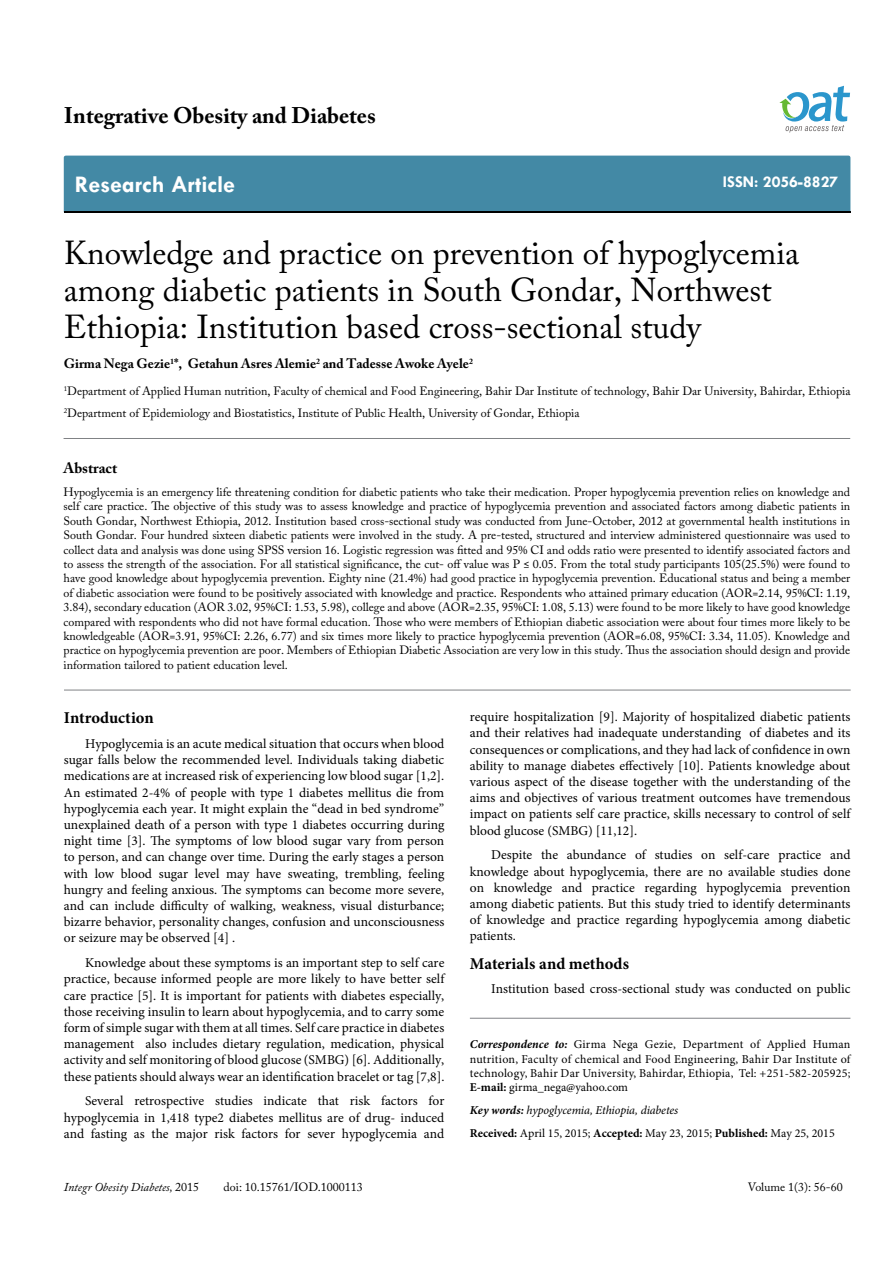
<style>
.page{position:relative;width:893px;height:1263px;background:#fff}
.page>*{position:absolute;margin:0;border:0;box-sizing:border-box;transform-origin:0 0}
.t1{font:33px/37.5px "Adobe Caslon Pro";color:#000}
.t2{font:700 24px "Tw Cen";color:#fff}
.t3{font:700 22.5px "Adobe Caslon Pro";color:#000}
.t4{font:700 16.5px "Minion Pro";color:#000}
.t5{font:700 16.5px "Tw Cen";color:#fff}
.t6{font:700 15px "Adobe Caslon Pro";color:#000}
.t7{font:13.5px/16.2px "Minion Pro";color:#000;text-align:justify}
.t8{font:700 13.5px "Adobe Caslon Pro";color:#000}
.t9{font:12px/14.4px "Adobe Caslon Pro";color:#000}
.t10{font:12px/14.4px "Minion Pro";color:#000;text-align:justify}
.t11{font:italic 12px "Adobe Caslon Pro";color:#000}
.s1{font-weight:700;font-style:italic}
.s2{font-weight:700}
.s3{font-style:italic}
.s4{font-style:normal}
</style>
<div class="page">
<div style="left:64px;top:156px;width:786px;height:56px;background:#4389a5"></div>
<svg style="left:779px;top:86px;width:71px;height:47px"></svg>
<hr style="left:64px;top:438px;width:786px;height:1px;background:#808285">
<hr style="left:64px;top:690px;width:787px;height:1px;background:#808285">
<hr style="left:470px;top:1018px;width:380px;height:1px;background:#808285">
<h3 class="t3" style="left:64px;top:102px;width:313px">Integrative Obesity and Diabetes</h3>
<h2 class="t2" style="left:75px;top:170px;width:162px">Research Article</h2>
<p class="t5" style="left:723px;top:172px;width:117px">ISSN: 2056-8827</p>
<h1 class="t1" style="left:64px;top:233px;width:737px">Knowledge and practice on prevention of hypoglycemia among diabetic patients in South Gondar, Northwest<br>Ethiopia: Institution based cross-sectional study</h1>
<p class="t8" style="left:64px;top:356px;width:411px">Girma Nega Gezie<sup>1</sup>*, Getahun Asres Alemie<sup>2</sup> and Tadesse Awoke Ayele<sup>2</sup></p>
<p class="t9" style="left:64px;top:380px;width:788px;line-height:22.2px"><sup>1</sup>Department of Applied Human nutrition, Faculty of chemical and Food Engineering, Bahir Dar Institute of technology, Bahir Dar University, Bahirdar, Ethiopia<br><sup>2</sup>Department of Epidemiology and Biostatistics, Institute of Public Health, University of Gondar, Ethiopia</p>
<p class="t6" style="left:64px;top:459px;width:55px">Abstract</p>
<p class="t9" style="left:64px;top:485px;width:788px;text-align:justify">Hypoglycemia is an emergency life threatening condition for diabetic patients who take their medication. Proper hypoglycemia prevention relies on knowledge and self care practice. The objective of this study was to assess knowledge and practice of hypoglycemia prevention and associated factors among diabetic patients in South Gondar, Northwest Ethiopia, 2012. Institution based cross-sectional study was conducted from June-October, 2012 at governmental health institutions in South Gondar. Four hundred sixteen diabetic patients were involved in the study. A pre-tested, structured and interview administered questionnaire was used to collect data and analysis was done using SPSS version 16. Logistic regression was fitted and 95% CI and odds ratio were presented to identify associated factors and to assess the strength of the association. For all statistical significance, the cut- off value was P ≤ 0.05. From the total study participants 105(25.5%) were found to have good knowledge about hypoglycemia prevention. Eighty nine (21.4%) had good practice in hypoglycemia prevention. Educational status and being a member of diabetic association were found to be positively associated with knowledge and practice. Respondents who attained primary education (AOR=2.14, 95%CI: 1.19, 3.84), secondary education (AOR 3.02, 95%CI: 1.53, 5.98), college and above (AOR=2.35, 95%CI: 1.08, 5.13) were found to be more likely to have good knowledge compared with respondents who did not have formal education. Those who were members of Ethiopian diabetic association were about four times more likely to be knowledgeable (AOR=3.91, 95%CI: 2.26, 6.77) and six times more likely to practice hypoglycemia prevention (AOR=6.08, 95%CI: 3.34, 11.05). Knowledge and practice on hypoglycemia prevention are poor. Members of Ethiopian Diabetic Association are very low in this study. Thus the association should design and provide information tailored to patient education level.</p>
<p class="t4" style="left:64px;top:706px;width:91px">Introduction</p>
<p class="t7" style="left:64px;top:736px;width:382px;text-indent:21px">Hypoglycemia is an acute medical situation that occurs when blood sugar falls below the recommended level. Individuals taking diabetic medications are at increased risk of experiencing low blood sugar [1,2].<br>An estimated 2-4% of people with type 1 diabetes mellitus die from hypoglycemia each year. It might explain the “dead in bed syndrome” unexplained death of a person with type 1 diabetes occurring during night time [3]. The symptoms of low blood sugar vary from person to person, and can change over time. During the early stages a person with low blood sugar level may have sweating, trembling, feeling hungry and feeling anxious. The symptoms can become more severe, and can include difficulty of walking, weakness, visual disturbance; bizarre behavior, personality changes, confusion and unconsciousness or seizure may be observed [4] .</p>
<p class="t7" style="left:64px;top:955px;width:382px;text-indent:21px">Knowledge about these symptoms is an important step to self care practice, because informed people are more likely to have better self care practice [5]. It is important for patients with diabetes especially, those receiving insulin to learn about hypoglycemia, and to carry some form of simple sugar with them at all times. Self care practice in diabetes management also includes dietary regulation, medication, physical activity and self monitoring of blood glucose (SMBG) [6]. Additionally, these patients should always wear an identification bracelet or tag [7,8].</p>
<p class="t7" style="left:64px;top:1093px;width:382px;text-indent:21px">Several retrospective studies indicate that risk factors for hypoglycemia in 1,418 type2 diabetes mellitus are of drug- induced and fasting as the major risk factors for sever hypoglycemia and</p>
<p class="t7" style="left:470px;top:709px;width:382px">require hospitalization [9]. Majority of hospitalized diabetic patients and their relatives had inadequate understanding of diabetes and its consequences or complications, and they had lack of confidence in own ability to manage diabetes effectively [10]. Patients knowledge about various aspect of the disease together with the understanding of the aims and objectives of various treatment outcomes have tremendous impact on patients self care practice, skills necessary to control of self blood glucose (SMBG) [11,12].</p>
<p class="t7" style="left:470px;top:847px;width:382px;text-indent:21px">Despite the abundance of studies on self-care practice and knowledge about hypoglycemia, there are no available studies done on knowledge and practice regarding hypoglycemia prevention among diabetic patients. But this study tried to identify determinants of knowledge and practice regarding hypoglycemia among diabetic patients.</p>
<p class="t4" style="left:470px;top:952px;width:161px">Materials and methods</p>
<p class="t7" style="left:491px;top:981px;width:361px">Institution based cross-sectional study was conducted on public</p>
<p class="t10" style="left:470px;top:1037px;width:382px"><span class="s1">Correspondence to:</span> Girma Nega Gezie, Department of Applied Human nutrition, Faculty of chemical and Food Engineering, Bahir Dar Institute of technology, Bahir Dar University, Bahirdar, Ethiopia, Tel: +251-582-205925; <span class="s2">E-mail:</span> girma_nega@yahoo.com</p>
<p class="t10" style="left:470px;top:1099px;width:366px;line-height:23px"><span class="s1">Key words:</span> <span class="s3">hypoglycemia, Ethiopia, diabetes<br></span><span class="s2">Received:</span> April 15, 2015; <span class="s2">Accepted:</span> May 23, 2015; <span class="s2">Published:</span> May 25, 2015</p>
<p class="t11" style="left:64px;top:1180px;width:137px">Integr Obesity Diabetes, <span class="s4">2015</span></p>
<p class="t9" style="left:224px;top:1180px;width:141px">doi: 10.15761/IOD.1000113</p>
<p class="t9" style="left:748px;top:1180px;width:96px">Volume 1(3): 56-60</p>
</div>
